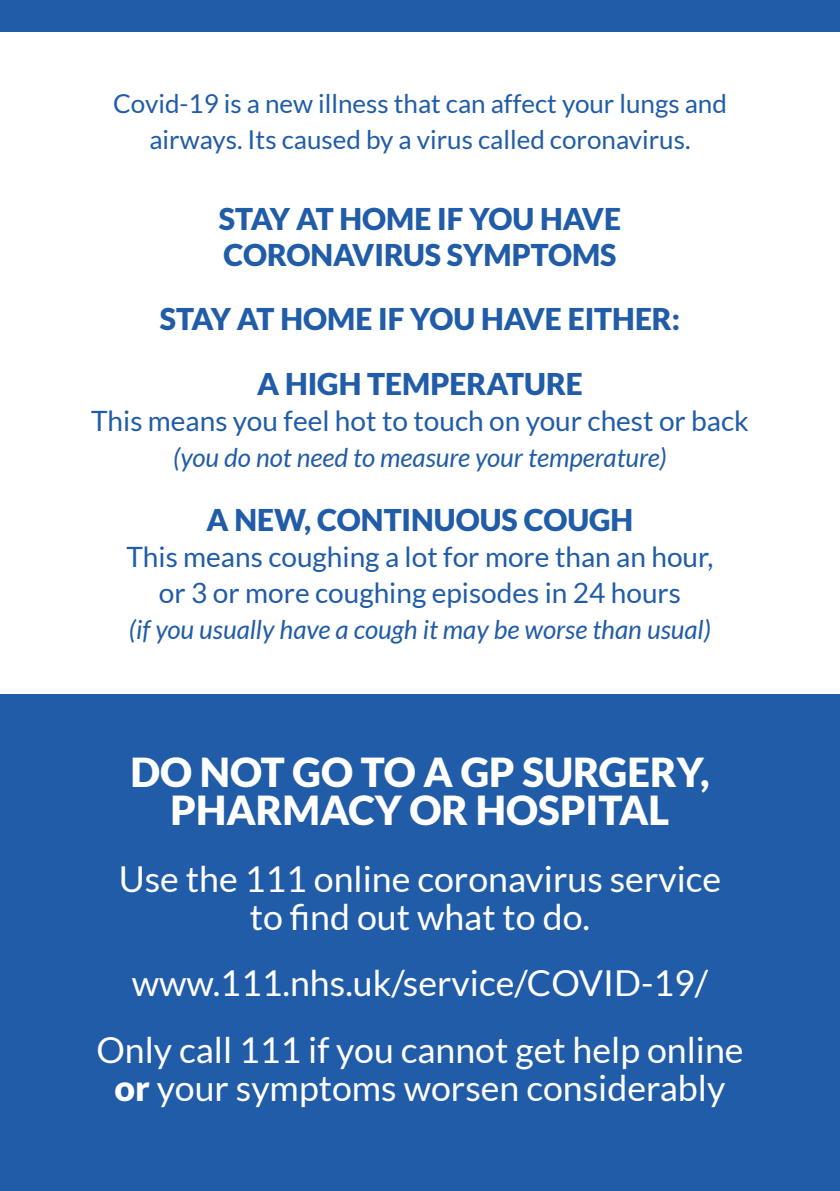
<style>
.page{position:relative;width:840px;height:1191px;background:#fff}
.page>*{position:absolute;margin:0;border:0;box-sizing:border-box;transform-origin:0 0}
.t1{font:900 40px/38px "Lato";color:#fff;text-align:center}
.t2{font:35.8px/38px "Lato";color:#fff;text-align:center}
.t3{font:900 30px/36px "Lato";color:#205ca8}
.t4{font:28px/36px "Lato";color:#205ca8;text-align:center}
.t5{font:26px/36px "Lato";color:#205ca8;text-align:center}
.t6{font:italic 26px "Lato";color:#205ca8}
.s1{font-weight:900}
</style>
<div class="page">
<div style="left:0;top:694px;width:839px;height:497px;background:#205ca8"></div>
<div style="left:0;top:0;width:839px;height:31px;background:#205ca8"></div>
<p class="t5" style="left:113px;top:85px;width:615px">Covid-19 is a new illness that can affect your lungs and airways. Its caused by a virus called coronavirus.</p>
<p class="t3" style="left:219px;top:200px;width:403px">STAY AT HOME IF YOU HAVE<br>CORONAVIRUS SYMPTOMS</p>
<p class="t3" style="left:160px;top:286px;width:521px;line-height:64.4px;text-align:center">STAY AT HOME IF YOU HAVE EITHER:<br>A HIGH TEMPERATURE</p>
<p class="t4" style="left:91px;top:402px;width:659px">This means you feel hot to touch on your chest or back</p>
<p class="t6" style="left:173px;top:443px;width:494px">(you do not need to measure your temperature)</p>
<p class="t3" style="left:206px;top:501px;width:428px">A NEW, CONTINUOUS COUGH</p>
<p class="t4" style="left:126px;top:539px;width:588px">This means coughing a lot for more than an hour, or 3 or more coughing episodes in 24 hours</p>
<p class="t6" style="left:129px;top:615px;width:583px">(if you usually have a cough it may be worse than usual)</p>
<p class="t1" style="left:130px;top:753px;width:580px">DO NOT GO TO A GP SURGERY,<br>PHARMACY OR HOSPITAL</p>
<p class="t2" style="left:119px;top:859px;width:603px">Use the 111 online coronavirus service to find out what to do.</p>
<p class="t2" style="left:96px;top:949px;width:648px;line-height:66.4px">www.111.nhs.uk/service/COVID-19/<br>Only call 111 if you cannot get help online</p>
<p class="t2" style="left:114px;top:1068px;width:612px"><span class="s1">or</span> your symptoms worsen considerably</p>
</div>
